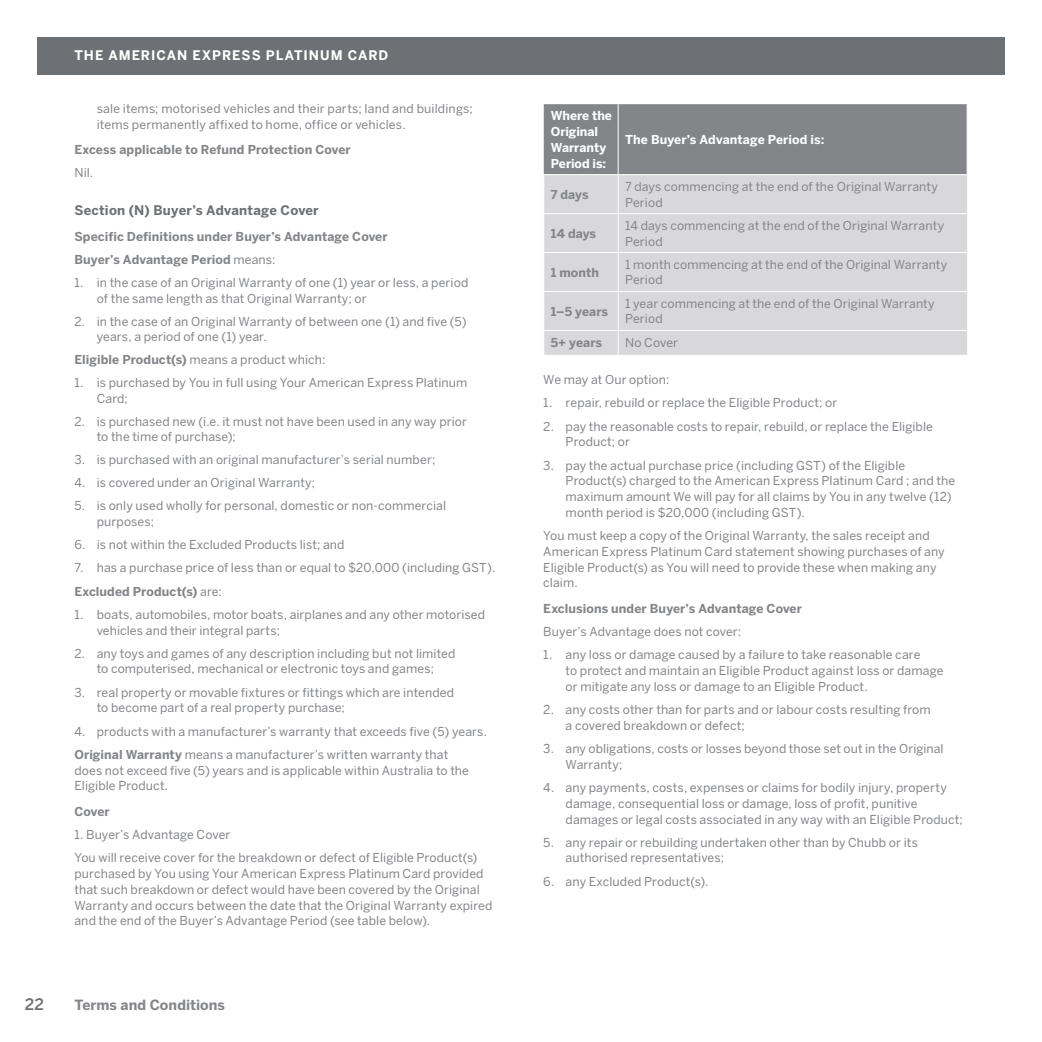
<style>
.page{position:relative;width:1042px;height:1042px;background:#fff}
.page>*{position:absolute;margin:0;border:0;box-sizing:border-box;transform-origin:0 0}
.t1{font:500 15.75px "Benton Sans";color:#6d7075}
.t2{font:700 14px "Benton Sans";letter-spacing:.005em;color:#838589}
.t3{font:700 13.12px "Benton Sans";letter-spacing:.015em;color:#6d7075}
.t4{font:700 13.12px "Benton Sans";letter-spacing:.075em;color:#fff}
.t5{font:12.25px/15.8px "Benton Sans";letter-spacing:.01em;color:#838589}
.t6{font:700 12.25px/23.1px "Benton Sans";letter-spacing:.005em;color:#838589}
.t7{font:700 12.25px/15.8px "Benton Sans";color:#fff}
.s1{font-weight:400}
.s2{font-weight:700}
</style>
<div class="page">
<div style="left:37px;top:37px;width:968px;height:37px;background:#6d7075"></div>
<div style="left:544px;top:104px;width:422px;height:70px;background:#838589"></div>
<div style="left:544px;top:175px;width:423px;height:180px;background:#d8d8da"></div>
<hr style="left:618px;top:104px;width:1px;height:70px;background:#fff">
<hr style="left:543px;top:213px;width:424px;height:1px;background:#fff">
<hr style="left:543px;top:252px;width:424px;height:1px;background:#fff">
<hr style="left:543px;top:291px;width:424px;height:1px;background:#fff">
<hr style="left:543px;top:330px;width:424px;height:1px;background:#fff">
<hr style="left:618px;top:175px;width:1px;height:38px;background:#fff">
<hr style="left:618px;top:214px;width:1px;height:38px;background:#fff">
<hr style="left:618px;top:253px;width:1px;height:38px;background:#fff">
<hr style="left:618px;top:292px;width:1px;height:38px;background:#fff">
<svg style="left:618px;top:331px;width:1px;height:24px"></svg>
<p class="t4" style="left:74px;top:49px;width:315px">THE AMERICAN EXPRESS PLATINUM CARD</p>
<p class="t5" style="left:97px;top:102px;width:378px">sale items; motorised vehicles and their parts; land and buildings; items permanently affixed to home, office or vehicles.</p>
<p class="t6" style="left:74px;top:139px;width:278px">Excess applicable to Refund Protection Cover</p>
<p class="t5" style="left:74px;top:166px;width:20px">Nil.</p>
<p class="t3" style="left:74px;top:204px;width:246px">Section (N) Buyer’s Advantage Cover</p>
<p class="t6" style="left:74px;top:226px;width:315px">Specific Definitions under Buyer’s Advantage Cover<br>Buyer’s Advantage Period <span class="s1">means:</span></p>
<p class="t5" style="left:97px;top:276px;width:373px;text-indent:-22px">1. in the case of an Original Warranty of one (1) year or less, a period of the same length as that Original Warranty; or</p>
<p class="t5" style="left:97px;top:314px;width:371px;text-indent:-22px">2. in the case of an Original Warranty of between one (1) and five (5) years, a period of one (1) year.</p>
<p class="t5" style="left:74px;top:353px;width:252px"><span class="s2">Eligible Product(s)</span> means a product which:</p>
<p class="t5" style="left:97px;top:376px;width:372px;text-indent:-22px">1. is purchased by You in full using Your American Express Platinum<br>Card;</p>
<p class="t5" style="left:97px;top:414px;width:372px;text-indent:-22px">2. is purchased new (i.e. it must not have been used in any way prior to the time of purchase);</p>
<p class="t5" style="left:74px;top:453px;width:362px">3. is purchased with an original manufacturer’s serial number;</p>
<p class="t5" style="left:74px;top:476px;width:242px">4. is covered under an Original Warranty;</p>
<p class="t5" style="left:97px;top:499px;width:351px;text-indent:-22px">5. is only used wholly for personal, domestic or non-commercial purposes;</p>
<p class="t5" style="left:74px;top:538px;width:272px">6. is not within the Excluded Products list; and</p>
<p class="t5" style="left:74px;top:557px;width:422px;line-height:23.3px">7. has a purchase price of less than or equal to $20,000 (including GST).<br><span class="s2">Excluded Product(s)</span> are:</p>
<p class="t5" style="left:97px;top:607px;width:390px;text-indent:-22px">1. boats, automobiles, motor boats, airplanes and any other motorised vehicles and their integral parts;</p>
<p class="t5" style="left:74px;top:646px;width:382px;text-align:center">2. any toys and games of any description including but not limited to computerised, mechanical or electronic toys and games;</p>
<p class="t5" style="left:97px;top:685px;width:359px;text-indent:-22px">3. real property or movable fixtures or fittings which are intended to become part of a real property purchase;</p>
<p class="t5" style="left:74px;top:720px;width:414px;line-height:23.3px">4. products with a manufacturer’s warranty that exceeds five (5) years.<br><span class="s2">Original Warranty</span> means a manufacturer’s written warranty that</p>
<p class="t5" style="left:74px;top:763px;width:396px">does not exceed five (5) years and is applicable within Australia to the<br>Eligible Product.</p>
<p class="t6" style="left:74px;top:801px;width:37px">Cover</p>
<p class="t5" style="left:74px;top:824px;width:404px;line-height:23.3px">1. Buyer’s Advantage Cover<br>You will receive cover for the breakdown or defect of Eligible Product(s)</p>
<p class="t5" style="left:74px;top:867px;width:419px">purchased by You using Your American Express Platinum Card provided that such breakdown or defect would have been covered by the Original Warranty and occurs between the date that the Original Warranty expired and the end of the Buyer’s Advantage Period (see table below).</p>
<p class="t1" style="left:25px;top:997px;width:21px">22</p>
<p class="t2" style="left:74px;top:998px;width:152px">Terms and Conditions</p>
<p class="t7" style="left:551px;top:109px;width:63px">Where the<br>Original<br>Warranty<br>Period is:</p>
<p class="t7" style="left:625px;top:133px;width:201px">The Buyer’s Advantage Period is:</p>
<p class="t6" style="left:551px;top:184px;width:39px">7 days</p>
<p class="t5" style="left:625px;top:179px;width:314px">7 days commencing at the end of the Original Warranty<br>Period</p>
<p class="t6" style="left:551px;top:223px;width:47px">14 days</p>
<p class="t5" style="left:625px;top:218px;width:320px">14 days commencing at the end of the Original Warranty<br>Period</p>
<p class="t6" style="left:551px;top:261px;width:50px">1 month</p>
<p class="t5" style="left:625px;top:257px;width:324px">1 month commencing at the end of the Original Warranty<br>Period</p>
<p class="t6" style="left:551px;top:300px;width:59px">1–5 years</p>
<p class="t5" style="left:625px;top:296px;width:311px">1 year commencing at the end of the Original Warranty<br>Period</p>
<p class="t6" style="left:551px;top:332px;width:53px">5+ years</p>
<p class="t5" style="left:625px;top:336px;width:54px">No Cover</p>
<p class="t5" style="left:543px;top:373px;width:128px">We may at Our option:</p>
<p class="t5" style="left:543px;top:396px;width:295px">1. repair, rebuild or replace the Eligible Product; or</p>
<p class="t5" style="left:566px;top:419px;width:369px;text-indent:-22px">2. pay the reasonable costs to repair, rebuild, or replace the Eligible<br>Product; or</p>
<p class="t5" style="left:566px;top:458px;width:391px;text-indent:-22px">3. pay the actual purchase price (including GST) of the Eligible Product(s) charged to the American Express Platinum Card ; and the maximum amount We will pay for all claims by You in any twelve (12) month period is $20,000 (including GST).</p>
<p class="t5" style="left:543px;top:529px;width:403px">You must keep a copy of the Original Warranty, the sales receipt and American Express Platinum Card statement showing purchases of any Eligible Product(s) as You will need to provide these when making any claim.</p>
<p class="t6" style="left:543px;top:598px;width:260px">Exclusions under Buyer’s Advantage Cover</p>
<p class="t5" style="left:543px;top:625px;width:199px">Buyer’s Advantage does not cover:</p>
<p class="t5" style="left:566px;top:648px;width:379px;text-indent:-22px">1. any loss or damage caused by a failure to take reasonable care<br>to protect and maintain an Eligible Product against loss or damage or mitigate any loss or damage to an Eligible Product.</p>
<p class="t5" style="left:566px;top:703px;width:367px;text-indent:-22px">2. any costs other than for parts and or labour costs resulting from a covered breakdown or defect;</p>
<p class="t5" style="left:566px;top:742px;width:379px;text-indent:-22px">3. any obligations, costs or losses beyond those set out in the Original<br>Warranty;</p>
<p class="t5" style="left:566px;top:780px;width:399px;text-indent:-22px">4. any payments, costs, expenses or claims for bodily injury, property damage, consequential loss or damage, loss of profit, punitive damages or legal costs associated in any way with an Eligible Product;</p>
<p class="t5" style="left:566px;top:835px;width:354px;text-indent:-22px">5. any repair or rebuilding undertaken other than by Chubb or its authorised representatives;</p>
<p class="t5" style="left:543px;top:874px;width:167px">6. any Excluded Product(s).</p>
</div>
